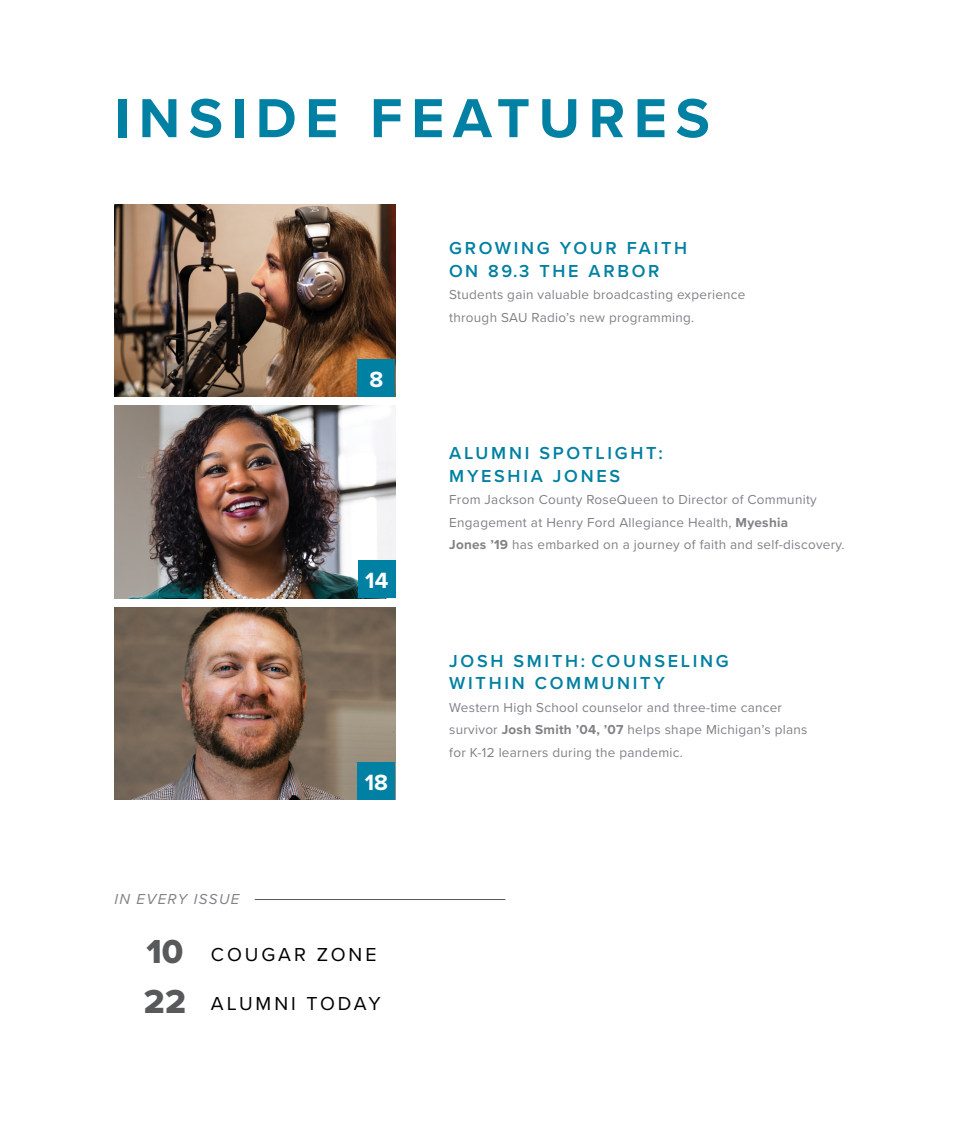
<style>
.page{position:relative;width:972px;height:1134px;background:#fff}
.page>*{position:absolute;margin:0;border:0;box-sizing:border-box;transform-origin:0 0}
.t1{font:700 57px "Proxima Nova";letter-spacing:.15em;color:#0080a2}
.t2{font:34.5px/49.5px "Proxima Nova Extrabld";color:#58595b}
.t3{font:700 22.8px "Proxima Nova";color:#fff}
.t4{font:19.5px "Proxima Nova";letter-spacing:.15em;color:#000}
.t5{font:600 18px/22.5px "Proxima Nova";letter-spacing:.15em;color:#0080a2}
.t6{font:italic 15px "Proxima Nova";letter-spacing:.09em;color:#808285}
.t7{font:13.5px/22.5px "Proxima Nova";letter-spacing:.02em;color:#808285}
.s1{font-weight:700}
</style>
<div class="page">
<hr style="left:255px;top:899px;width:250px;height:1px;background:#58595b">
<img style="left:114px;top:607px;width:281px;height:193px">
<div style="left:358px;top:762px;width:37px;height:38px;background:#0080a2"></div>
<img style="left:114px;top:406px;width:281px;height:192px">
<div style="left:358px;top:561px;width:38px;height:37px;background:#0080a2"></div>
<img style="left:114px;top:205px;width:281px;height:192px">
<div style="left:358px;top:359px;width:37px;height:38px;background:#0080a2"></div>
<h1 class="t1" style="left:114px;top:76px;width:597px">INSIDE FEATURES</h1>
<h3 class="t3" style="left:370px;top:363px;width:15px">8</h3>
<h3 class="t3" style="left:365px;top:564px;width:25px">14</h3>
<p class="t6" style="left:114px;top:888px;width:126px">IN EVERY ISSUE</p>
<h3 class="t3" style="left:365px;top:765px;width:25px">18</h3>
<h2 class="t2" style="left:144px;top:927px;width:44px">10<br>22</h2>
<h3 class="t4" style="left:211px;top:940px;width:167px">COUGAR ZONE</h3>
<h3 class="t4" style="left:211px;top:989px;width:171px">ALUMNI TODAY</h3>
<h3 class="t5" style="left:449px;top:237px;width:239px">GROWING YOUR FAITH<br>ON 89.3 THE ARBOR</h3>
<p class="t7" style="left:449px;top:283px;width:298px">Students gain valuable broadcasting experience through SAU Radio’s new programming.</p>
<h3 class="t5" style="left:449px;top:442px;width:215px">ALUMNI SPOTLIGHT:<br>MYESHIA JONES</h3>
<p class="t7" style="left:449px;top:488px;width:397px">From Jackson County RoseQueen to Director of Community<br>Engagement at Henry Ford Allegiance Health, <span class="s1">Myeshia<br>Jones ’19</span> has embarked on a journey of faith and self-discovery.</p>
<h3 class="t5" style="left:449px;top:649px;width:281px">JOSH SMITH: COUNSELING<br>WITHIN COMMUNITY</h3>
<p class="t7" style="left:449px;top:696px;width:360px">Western High School counselor and three-time cancer survivor <span class="s1">Josh Smith ’04, ’07</span> helps shape Michigan’s plans for K-12 learners during the pandemic.</p>
</div>
